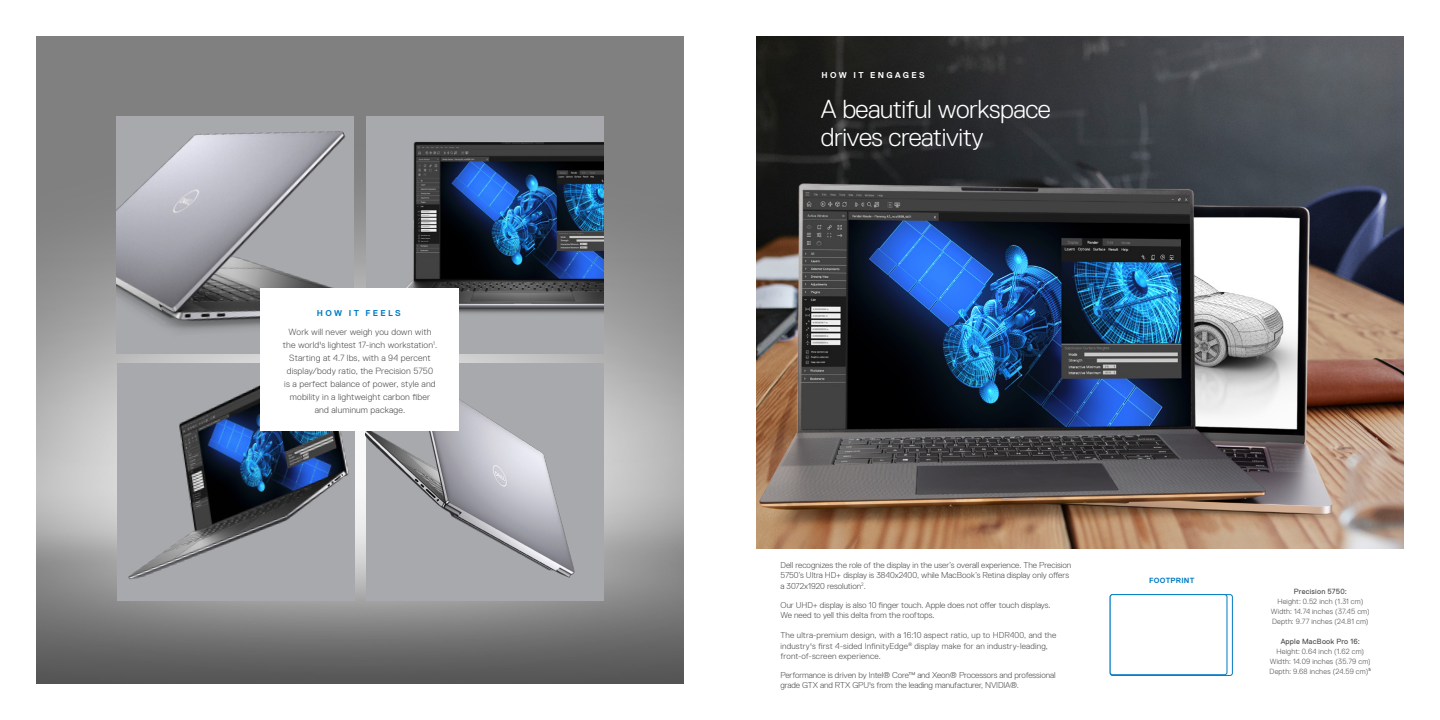
<style>
.page{position:relative;width:1440px;height:720px;background:#fff}
.page>*{position:absolute;margin:0;border:0;box-sizing:border-box;transform-origin:0 0}
.t1{font:300 26px/28px "Dell Replica";letter-spacing:-.02em;color:#fff}
.t2{font:300 9px/13px "Dell Replica";letter-spacing:.015em;color:#4d4d4f;text-align:center}
.t3{font:300 8.5px/10.2px "Dell Replica";color:#4d4d4f}
.t4{font:300 8.5px/10.2px "Dell Replica";letter-spacing:.02em;color:#4d4d4f}
.t5{font:700 8.5px "Dell Replica";letter-spacing:.27em;color:#fff}
.t6{font:700 8.5px "Dell Replica";letter-spacing:.27em;color:#007bc3}
.t7{font:300 7.5px/10px "Dell Replica";letter-spacing:.02em;color:#4d4d4f;text-align:center}
.t8{font:7.5px "Dell Replica";letter-spacing:.025em;color:#4d4d4f}
.t9{font:700 7.5px "Dell Replica";letter-spacing:.03em;color:#007bc3}
</style>
<div class="page">
<img style="left:756px;top:36px;width:648px;height:513px">
<div style="left:1110px;top:595px;width:122px;height:80px;background:linear-gradient(to bottom,#fff,#fff);border-radius:2px"></div>
<div style="left:1110px;top:594px;width:123px;height:82px;border:1px solid #007bc3;border-radius:2px"></div>
<div style="left:1110px;top:595px;width:117px;height:80px;background:#fff;border-radius:2px"></div>
<div style="left:1110px;top:594px;width:117px;height:81px;border:1px solid #007bc3;border-radius:2px"></div>
<img style="left:36px;top:36px;width:648px;height:648px">
<img style="left:116px;top:116px;width:238px;height:237px">
<img style="left:366px;top:116px;width:237px;height:237px">
<img style="left:366px;top:363px;width:238px;height:237px">
<img style="left:117px;top:363px;width:237px;height:237px">
<div style="left:261px;top:288px;width:198px;height:143px;background:#fff"></div>
<p class="t6" style="left:317px;top:308px;width:85px">HOW IT FEELS</p>
<p class="t2" style="left:283px;top:326px;width:156px">Work will never weigh you down with the world's lightest 17-inch workstation<sup>1</sup>.<br>Starting at 4.7 lbs, with a 94 percent display/body ratio, the Precision 5750<br>is a perfect balance of power, style and mobility in a lightweight carbon fiber and aluminum package.</p>
<p class="t5" style="left:822px;top:70px;width:105px">HOW IT ENGAGES</p>
<h1 class="t1" style="left:821px;top:95px;width:232px">A beautiful workspace drives creativity</h1>
<p class="t3" style="left:780px;top:560px;width:292px">Dell recognizes the role of the display in the user’s overall experience. The Precision<br>5750’s Ultra HD+ display is 3840x2400, while MacBook’s Retina display only offers a 3072x1920 resolution<sup>2</sup>.</p>
<p class="t3" style="left:780px;top:600px;width:272px">Our UHD+ display is also 10 finger touch. Apple does not offer touch displays.<br>We need to yell this delta from the rooftops.</p>
<p class="t4" style="left:780px;top:630px;width:277px">The ultra-premium design, with a 16:10 aspect ratio, up to HDR400, and the industry's first 4-sided InfinityEdge<sup>®</sup> display make for an industry-leading, front-of-screen experience.</p>
<p class="t3" style="left:780px;top:670px;width:277px">Performance is driven by Intel® Core™ and Xeon® Processors and professional grade GTX and RTX GPU's from the leading manufacturer, NVIDIA®.</p>
<p class="t9" style="left:1149px;top:576px;width:47px">FOOTPRINT</p>
<p class="t8" style="left:1294px;top:587px;width:55px">Precision 5750:</p>
<p class="t7" style="left:1271px;top:596px;width:100px">Height: 0.52 inch (1.31 cm)<br>Width: 14.74 inches (37.45 cm)<br>Depth: 9.77 inches (24.81 cm)</p>
<p class="t8" style="left:1281px;top:637px;width:81px">Apple MacBook Pro 16:</p>
<p class="t7" style="left:1270px;top:646px;width:103px">Height: 0.64 inch (1.62 cm)<br>Width: 14.09 inches (35.79 cm)<br>Depth: 9.68 inches (24.59 cm)<sup>5</sup></p>
</div>
